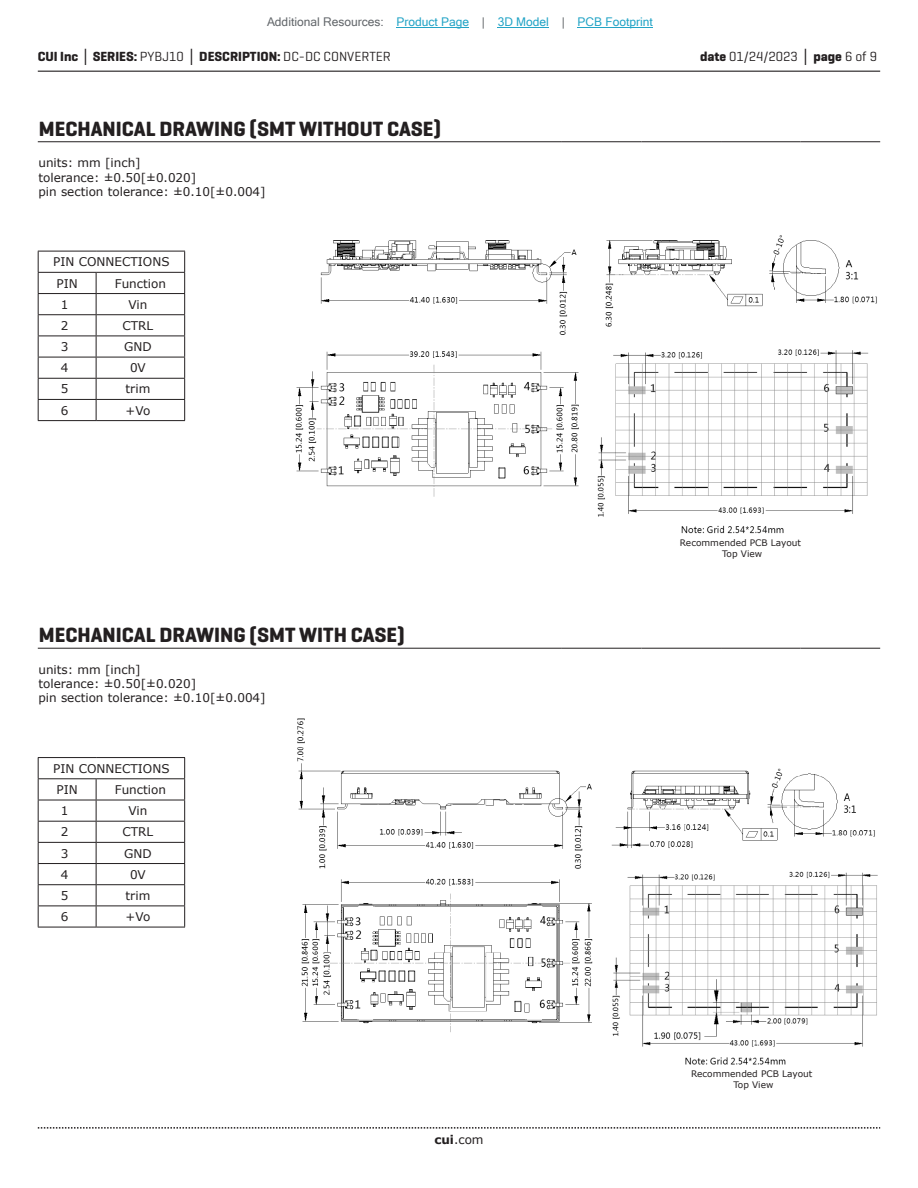
<style>
.page{position:relative;width:918px;height:1188px;background:#fff}
.page>*{position:absolute;margin:0;border:0;box-sizing:border-box;transform-origin:0 0}
.t1{font:700 21px "Geogrotesque";color:#231f20}
.t2{font:700 13.5px "Geogrotesque";color:#231f20}
.t3{font:13.5px "Geogrotesque";color:#231f20}
.t4{font:12px/14.4px "Verdana";color:#231f20}
.t5{font:12px "Microsoft Sans Serif";color:#23a4c6}
.t6{font:9px/10.8px "Verdana";color:#231f20;text-align:center}
.s1{color:#63676b}
.s2{font-family:"Verdana"}
.s3{font-weight:400}
.s4{font-weight:700}
.s5{font-family:"Verdana";font-weight:700}
</style>
<div class="page">
<hr style="left:38px;top:71px;width:842px;height:1px;background:#231f20">
<svg style="left:38px;top:1127px;width:842px;height:2px"></svg>
<img style="left:295px;top:235px;width:582px;height:299px">
<hr style="left:38px;top:141px;width:524px;height:1px;background:#231f20">
<hr style="left:562px;top:141px;width:79px;height:1px;background:#231f20">
<hr style="left:641px;top:141px;width:80px;height:1px;background:#231f20">
<hr style="left:721px;top:141px;width:80px;height:1px;background:#231f20">
<hr style="left:801px;top:141px;width:79px;height:1px;background:#231f20">
<hr style="left:38px;top:251px;width:58px;height:1px;background:#231f20">
<hr style="left:96px;top:251px;width:89px;height:1px;background:#231f20">
<hr style="left:38px;top:272px;width:58px;height:1px;background:#231f20">
<hr style="left:96px;top:272px;width:89px;height:1px;background:#231f20">
<hr style="left:38px;top:293px;width:58px;height:1px;background:#231f20">
<hr style="left:96px;top:293px;width:89px;height:1px;background:#231f20">
<hr style="left:38px;top:314px;width:58px;height:1px;background:#231f20">
<hr style="left:96px;top:314px;width:89px;height:1px;background:#231f20">
<hr style="left:38px;top:336px;width:58px;height:1px;background:#231f20">
<hr style="left:96px;top:336px;width:89px;height:1px;background:#231f20">
<hr style="left:38px;top:357px;width:58px;height:1px;background:#231f20">
<hr style="left:96px;top:357px;width:89px;height:1px;background:#231f20">
<hr style="left:38px;top:378px;width:58px;height:1px;background:#231f20">
<hr style="left:96px;top:378px;width:89px;height:1px;background:#231f20">
<hr style="left:38px;top:399px;width:58px;height:1px;background:#231f20">
<hr style="left:96px;top:399px;width:89px;height:1px;background:#231f20">
<hr style="left:38px;top:420px;width:58px;height:1px;background:#231f20">
<hr style="left:96px;top:420px;width:89px;height:1px;background:#231f20">
<svg style="left:38px;top:251px;width:1px;height:169px"></svg>
<svg style="left:96px;top:273px;width:1px;height:147px"></svg>
<svg style="left:184px;top:251px;width:1px;height:169px"></svg>
<img style="left:297px;top:718px;width:581px;height:347px">
<hr style="left:38px;top:648px;width:524px;height:1px;background:#231f20">
<hr style="left:562px;top:648px;width:79px;height:1px;background:#231f20">
<hr style="left:641px;top:648px;width:80px;height:1px;background:#231f20">
<hr style="left:721px;top:648px;width:80px;height:1px;background:#231f20">
<hr style="left:801px;top:648px;width:79px;height:1px;background:#231f20">
<hr style="left:38px;top:757px;width:58px;height:1px;background:#231f20">
<hr style="left:96px;top:757px;width:89px;height:1px;background:#231f20">
<hr style="left:38px;top:778px;width:58px;height:1px;background:#231f20">
<hr style="left:96px;top:778px;width:89px;height:1px;background:#231f20">
<hr style="left:38px;top:800px;width:58px;height:1px;background:#231f20">
<hr style="left:96px;top:800px;width:89px;height:1px;background:#231f20">
<hr style="left:38px;top:821px;width:58px;height:1px;background:#231f20">
<hr style="left:96px;top:821px;width:89px;height:1px;background:#231f20">
<hr style="left:38px;top:842px;width:58px;height:1px;background:#231f20">
<hr style="left:96px;top:842px;width:89px;height:1px;background:#231f20">
<hr style="left:38px;top:863px;width:58px;height:1px;background:#231f20">
<hr style="left:96px;top:863px;width:89px;height:1px;background:#231f20">
<hr style="left:38px;top:884px;width:58px;height:1px;background:#231f20">
<hr style="left:96px;top:884px;width:89px;height:1px;background:#231f20">
<hr style="left:38px;top:906px;width:58px;height:1px;background:#231f20">
<hr style="left:96px;top:906px;width:89px;height:1px;background:#231f20">
<hr style="left:38px;top:927px;width:58px;height:1px;background:#231f20">
<hr style="left:96px;top:927px;width:89px;height:1px;background:#231f20">
<svg style="left:38px;top:758px;width:1px;height:169px"></svg>
<svg style="left:96px;top:779px;width:1px;height:148px"></svg>
<svg style="left:184px;top:758px;width:1px;height:169px"></svg>
<hr style="left:397px;top:27px;width:72px;height:1px;background:#23a4c6">
<hr style="left:498px;top:27px;width:51px;height:1px;background:#23a4c6">
<hr style="left:578px;top:27px;width:75px;height:1px;background:#23a4c6">
<p class="t5" style="left:267px;top:15px;width:387px"><span class="s1">Additional Resources:</span> Product Page <span class="s1">|</span> 3D Model <span class="s1">|</span> PCB Footprint</p>
<p class="t2" style="left:38px;top:48px;width:355px">CUI Inc <span class="s2">│</span> SERIES: <span class="s3">PYBJ10</span> <span class="s2">│</span> DESCRIPTION: <span class="s3">DC-DC CONVERTER</span></p>
<p class="t3" style="left:700px;top:48px;width:179px"><span class="s4">date</span> 01/24/2023 <span class="s5">│</span> <span class="s4">page</span> 6 of 9</p>
<h1 class="t1" style="left:39px;top:116px;width:404px">MECHANICAL DRAWING (SMT WITHOUT CASE)</h1>
<p class="t4" style="left:38px;top:156px;width:229px">units: mm [inch]<br>tolerance: ±0.50[±0.020]<br>pin section tolerance: ±0.10[±0.004]</p>
<p class="t4" style="left:53px;top:251px;width:118px;line-height:21.3px">PIN CONNECTIONS<br>PIN</p>
<p class="t4" style="left:115px;top:276px;width:53px">Function</p>
<p class="t4" style="left:61px;top:297px;width:9px">1</p>
<p class="t4" style="left:128px;top:297px;width:21px">Vin</p>
<p class="t4" style="left:61px;top:318px;width:9px">2</p>
<p class="t4" style="left:123px;top:318px;width:32px">CTRL</p>
<p class="t4" style="left:61px;top:339px;width:9px">3</p>
<p class="t4" style="left:124px;top:339px;width:29px">GND</p>
<p class="t4" style="left:61px;top:361px;width:9px">4</p>
<p class="t4" style="left:130px;top:361px;width:17px">0V</p>
<p class="t4" style="left:61px;top:382px;width:9px">5</p>
<p class="t4" style="left:126px;top:382px;width:26px">trim</p>
<p class="t4" style="left:61px;top:403px;width:9px">6</p>
<p class="t4" style="left:126px;top:403px;width:26px">+Vo</p>
<h1 class="t1" style="left:39px;top:622px;width:367px">MECHANICAL DRAWING (SMT WITH CASE)</h1>
<p class="t4" style="left:38px;top:662px;width:229px">units: mm [inch]<br>tolerance: ±0.50[±0.020]<br>pin section tolerance: ±0.10[±0.004]</p>
<p class="t4" style="left:53px;top:758px;width:118px;line-height:21.3px">PIN CONNECTIONS<br>PIN</p>
<p class="t4" style="left:115px;top:782px;width:53px">Function</p>
<p class="t4" style="left:61px;top:804px;width:9px">1</p>
<p class="t4" style="left:128px;top:804px;width:21px">Vin</p>
<p class="t4" style="left:61px;top:825px;width:9px">2</p>
<p class="t4" style="left:123px;top:825px;width:32px">CTRL</p>
<p class="t4" style="left:61px;top:846px;width:9px">3</p>
<p class="t4" style="left:124px;top:846px;width:29px">GND</p>
<p class="t4" style="left:61px;top:867px;width:9px">4</p>
<p class="t4" style="left:130px;top:867px;width:17px">0V</p>
<p class="t4" style="left:61px;top:888px;width:9px">5</p>
<p class="t4" style="left:126px;top:888px;width:26px">trim</p>
<p class="t4" style="left:61px;top:909px;width:9px">6</p>
<p class="t4" style="left:126px;top:909px;width:26px">+Vo</p>
<p class="t4" style="left:434px;top:1132px;width:51px"><span class="s4">cui</span>.com</p>
<p class="t6" style="left:680px;top:538px;width:123px">Recommended PCB Layout<br>Top View</p>
<p class="t6" style="left:691px;top:1069px;width:123px">Recommended PCB Layout<br>Top View</p>
</div>
